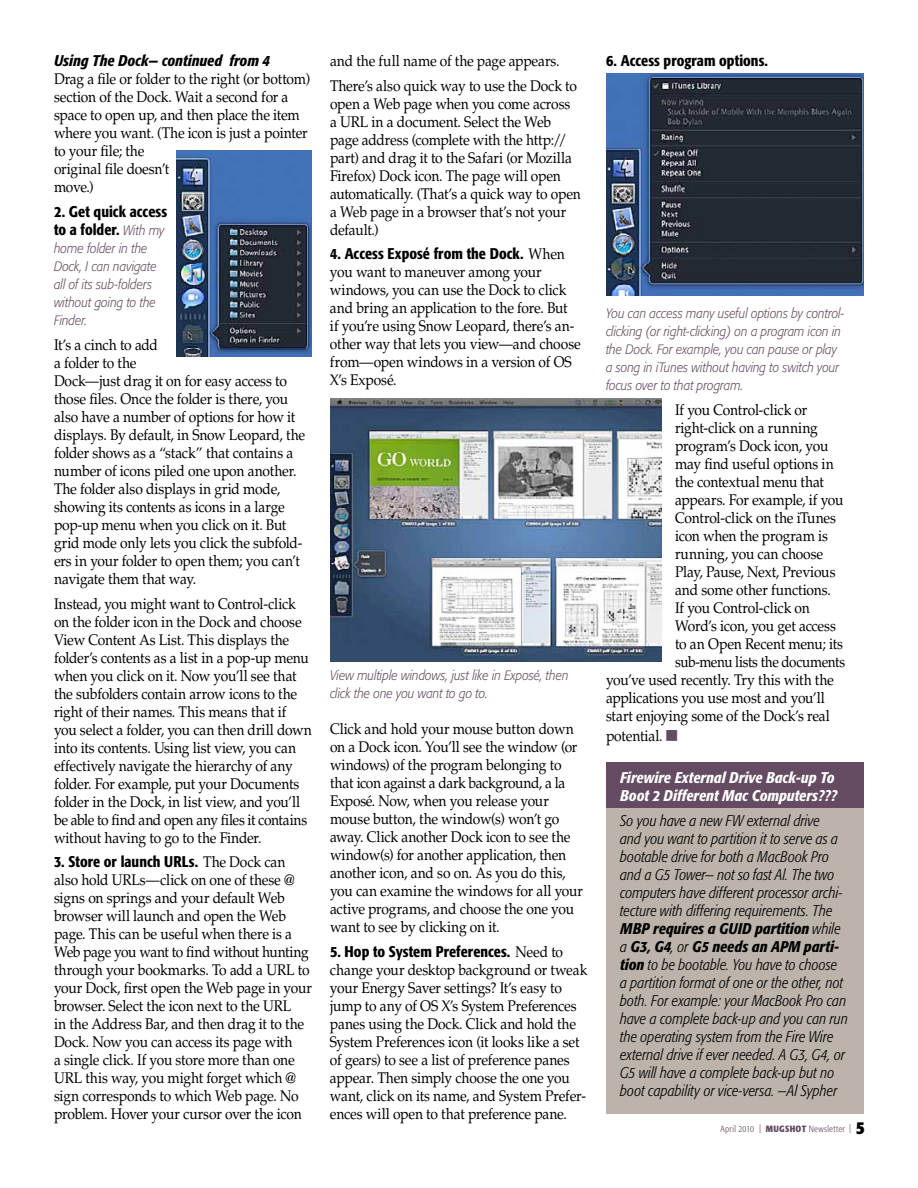
<style>
.page{position:relative;width:918px;height:1188px;background:#fff}
.page>*{position:absolute;margin:0;border:0;box-sizing:border-box;transform-origin:0 0}
.t1{font:15.3px/18px "Palatino";letter-spacing:-.015em;color:#000;scale:.9 1}
.t2{font:italic 300 condensed 15.3px/18px "Formata";color:#000}
.t3{font:500 condensed 15.3px/18px "Formata";color:#000}
.t4{font:italic 500 condensed 15.3px/18px "Formata";letter-spacing:.005em;color:#fff}
.t5{font:italic 500 condensed 15.3px "Formata";letter-spacing:.005em;color:#000}
.t6{font:15.3px "Palatino";letter-spacing:-.015em;color:#000;scale:.88 1}
.t7{font:italic 300 13.5px/18px "Formata";letter-spacing:-.005em;color:#644b61;scale:.9 1}
.t8{font:300 condensed 9px "Formata";letter-spacing:.035em;color:#644b61}
.s1{font-weight:300;font-style:italic;font-stretch:normal;font-size:13.5px;color:#644b61}
.s2{font-family:"Palatino";font-weight:400;font-stretch:normal}
.s3{font-family:"Universal Newswith Comm Pi";font-size:13.5px;color:#644b61}
.s4{font-weight:500}
.s5{font-weight:700}
.s6{font-weight:700;font-size:18px;color:#000}
</style>
<div class="page">
<img style="left:177px;top:150px;width:135px;height:207px">
<img style="left:330px;top:399px;width:332px;height:263px">
<img style="left:606px;top:74px;width:258px;height:222px">
<div style="left:606px;top:763px;width:258px;height:350px;background:#bcb4ab"></div>
<div style="left:606px;top:763px;width:258px;height:45px;background:#644b61"></div>
<p class="t5" style="left:54px;top:52px;width:217px">Using The Dock— continued from 4</p>
<p class="t1" style="left:54px;top:70px;width:286px">Drag a file or folder to the right (or bottom) section of the Dock. Wait a second for a space to open up, and then place the item where you want. (The icon is just a pointer to your file; the<br>original file doesn’t<br>move.)</p>
<p class="t3" style="left:54px;top:203px;width:115px">2. Get quick access to a folder. <span class="s1">With my</span></p>
<p class="t7" style="left:54px;top:239px;width:116px">home folder in the<br>Dock, I can navigate all of its sub-folders without going to the<br>Finder.</p>
<p class="t1" style="left:54px;top:336px;width:281px">It’s a cinch to add<br>a folder to the<br>Dock—just drag it on for easy access to those files. Once the folder is there, you also have a number of options for how it displays. By default, in Snow Leopard, the folder shows as a “stack” that contains a number of icons piled one upon another.<br>The folder also displays in grid mode, showing its contents as icons in a large pop-up menu when you click on it. But grid mode only lets you click the subfold&shy;ers in your folder to open them; you can’t navigate them that way.</p>
<p class="t1" style="left:54px;top:595px;width:288px">Instead, you might want to Control-click on the folder icon in the Dock and choose View Content As List. This displays the folder’s contents as a list in a pop-up menu when you click on it. Now you’ll see that the subfolders contain arrow icons to the right of their names. This means that if you select a folder, you can then drill down into its contents. Using list view, you can effectively navigate the hierarchy of any folder. For example, put your Documents folder in the Dock, in list view, and you’ll be able to find and open any files it contains without having to go to the Finder.</p>
<p class="t3" style="left:54px;top:853px;width:233px">3. Store or launch URLs. <span class="s2">The Dock can</span></p>
<p class="t1" style="left:54px;top:871px;width:288px">also hold URLs—click on one of these @ signs on springs and your default Web browser will launch and open the Web page. This can be useful when there is a Web page you want to find without hunting through your bookmarks. To add a URL to your Dock, first open the Web page in your browser. Select the icon next to the URL<br>in the Address Bar, and then drag it to the Dock. Now you can access its page with<br>a single click. If you store more than one URL this way, you might forget which @ sign corresponds to which Web page. No problem. Hover your cursor over the icon</p>
<p class="t1" style="left:330px;top:49px;width:276px;line-height:24.8px">and the full name of the page appears.<br>There’s also quick way to use the Dock to</p>
<p class="t1" style="left:330px;top:95px;width:280px">open a Web page when you come across a URL in a document. Select the Web page address (complete with the http:// part) and drag it to the Safari (or Mozilla Firefox) Dock icon. The page will open automatically. (That’s a quick way to open a Web page in a browser that’s not your default.)</p>
<p class="t3" style="left:330px;top:245px;width:236px">4. Access Exposé from the Dock. <span class="s2">When</span></p>
<p class="t1" style="left:330px;top:263px;width:280px">you want to maneuver among your windows, you can use the Dock to click and bring an application to the fore. But<br>if you’re using Snow Leopard, there’s an&shy;other way that lets you view—and choose from—open windows in a version of OS X’s Exposé.</p>
<p class="t7" style="left:330px;top:666px;width:267px">View multiple windows, just like in Exposé, then click the one you want to go to.</p>
<p class="t1" style="left:330px;top:720px;width:283px">Click and hold your mouse button down on a Dock icon. You’ll see the window (or windows) of the program belonging to that icon against a dark background, a la Exposé. Now, when you release your mouse button, the window(s) won’t go away. Click another Dock icon to see the window(s) for another application, then another icon, and so on. As you do this, you can examine the windows for all your active programs, and choose the one you want to see by clicking on it.</p>
<p class="t3" style="left:330px;top:942px;width:235px">5. Hop to System Preferences. <span class="s2">Need to</span></p>
<p class="t1" style="left:330px;top:961px;width:287px">change your desktop background or tweak your Energy Saver settings? It’s easy to jump to any of OS X’s System Preferences panes using the Dock. Click and hold the System Preferences icon (it looks like a set of gears) to see a list of preference panes appear. Then simply choose the one you want, click on its name, and System Prefer&shy;ences will open to that preference pane.</p>
<p class="t3" style="left:606px;top:52px;width:164px">6. Access program options.</p>
<p class="t7" style="left:606px;top:305px;width:266px">You can access many useful options by control&shy;clicking (or right-clicking) on a program icon in the Dock. For example, you can pause or play a song in iTunes without having to switch your focus over to that program.</p>
<p class="t1" style="left:675px;top:401px;width:149px">If you Control-click or</p>
<p class="t1" style="left:675px;top:419px;width:160px">right-click on a running</p>
<p class="t1" style="left:675px;top:437px;width:172px">program’s Dock icon, you</p>
<p class="t1" style="left:675px;top:455px;width:178px">may find useful options in</p>
<p class="t1" style="left:675px;top:473px;width:167px">the contextual menu that</p>
<p class="t1" style="left:675px;top:491px;width:189px">appears. For example, if you</p>
<p class="t1" style="left:675px;top:509px;width:180px">Control-click on the iTunes</p>
<p class="t1" style="left:675px;top:527px;width:172px">icon when the program is</p>
<p class="t1" style="left:675px;top:545px;width:166px">running, you can choose</p>
<p class="t1" style="left:675px;top:563px;width:180px">Play, Pause, Next, Previous</p>
<p class="t1" style="left:675px;top:581px;width:175px">and some other functions.</p>
<p class="t1" style="left:675px;top:599px;width:151px">If you Control-click on</p>
<p class="t1" style="left:675px;top:617px;width:180px">Word’s icon, you get access</p>
<p class="t1" style="left:675px;top:635px;width:188px">to an Open Recent menu; its</p>
<p class="t6" style="left:675px;top:653px;width:195px">sub-menu lists the documents</p>
<p class="t1" style="left:606px;top:671px;width:255px">you’ve used recently. Try this with the</p>
<p class="t1" style="left:606px;top:689px;width:245px">applications you use most and you’ll</p>
<p class="t1" style="left:606px;top:707px;width:250px">start enjoying some of the Dock’s real</p>
<p class="t1" style="left:606px;top:727px;width:81px">potential. <span class="s3">m</span></p>
<p class="t4" style="left:620px;top:768px;width:218px">Firewire External Drive Back-up To<br>Boot 2 Different Mac Computers???</p>
<p class="t2" style="left:620px;top:811px;width:229px">So you have a new FW external drive<br>and you want to partition it to serve as a bootable drive for both a MacBook Pro and a G5 Tower— not so fast Al. The two computers have different processor archi&shy;tecture with differing requirements. The <span class="s4">MBP requires a GUID partition</span> while a <span class="s4">G3, G4</span>, or <span class="s4">G5 needs an APM parti&shy;tion</span> to be bootable. You have to choose a partition format of one or the other, not both. For example: your MacBook Pro can have a complete back-up and you can run the operating system from the Fire Wire external drive if ever needed. A G3, G4, or G5 will have a complete back-up but no boot capability or vice-versa. —Al Sypher</p>
<p class="t8" style="left:721px;top:1124px;width:146px">April 2010 | <span class="s5">MUGSHOT</span> Newsletter | <span class="s6">5</span></p>
</div>
